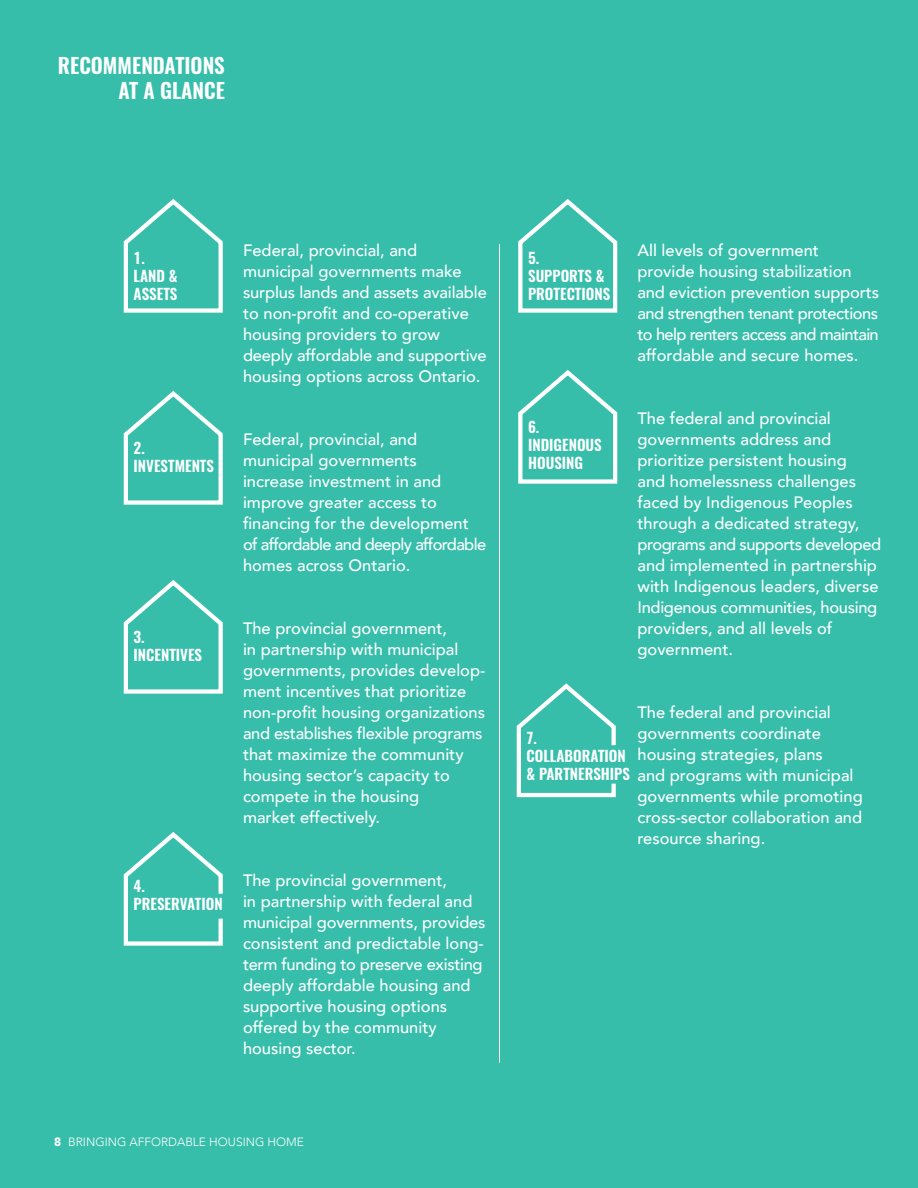
<style>
.page{position:relative;width:918px;height:1188px;background:#36beab}
.page>*{position:absolute;margin:0;border:0;box-sizing:border-box;transform-origin:0 0}
.t1{font:600 21px/25.5px "Oswald";color:#fff;text-align:right}
.t2{font:500 16.5px/21px "Avenir";color:#fff}
.t3{font:600 15px/18px "Oswald";color:#fff}
.t4{font:300 12px "Avenir";color:#fff}
.s1{font-weight:900}
</style>
<div class="page">
<svg style="left:123px;top:199px;width:100px;height:114px"></svg>
<svg style="left:518px;top:199px;width:100px;height:114px"></svg>
<svg style="left:123px;top:391px;width:100px;height:114px"></svg>
<svg style="left:518px;top:370px;width:100px;height:114px"></svg>
<svg style="left:123px;top:580px;width:100px;height:114px"></svg>
<hr style="left:499px;top:244px;width:1px;height:819px;background:#fff">
<svg style="left:123px;top:832px;width:100px;height:114px"></svg>
<svg style="left:516px;top:683px;width:100px;height:115px"></svg>
<p class="t1" style="left:58px;top:53px;width:168px">RECOMMENDATIONS<br>AT A GLANCE</p>
<p class="t2" style="left:243px;top:239px;width:245px">Federal, provincial, and municipal governments make surplus lands and assets available to non-profit and co-operative housing providers to grow deeply affordable and supportive housing options across Ontario.</p>
<p class="t3" style="left:134px;top:249px;width:45px">1.<br>LAND &amp;<br>ASSETS</p>
<p class="t3" style="left:528px;top:249px;width:84px">5.<br>SUPPORTS &amp;<br>PROTECTIONS</p>
<p class="t2" style="left:637px;top:239px;width:243px">All levels of government provide housing stabilization and eviction prevention supports and strengthen tenant protections to help renters access and maintain affordable and secure homes.</p>
<p class="t3" style="left:134px;top:439px;width:82px">2.<br>INVESTMENTS</p>
<p class="t3" style="left:134px;top:628px;width:70px">3.<br>INCENTIVES</p>
<p class="t3" style="left:134px;top:877px;width:91px">4.<br>PRESERVATION</p>
<p class="t2" style="left:243px;top:428px;width:245px">Federal, provincial, and municipal governments<br>increase investment in and improve greater access to financing for the development of affordable and deeply affordable homes across Ontario.</p>
<p class="t2" style="left:243px;top:617px;width:244px">The provincial government,<br>in partnership with municipal governments, provides develop&shy;ment incentives that prioritize non-profit housing organizations and establishes flexible programs that maximize the community housing sector’s capacity to compete in the housing<br>market effectively.</p>
<p class="t2" style="left:243px;top:869px;width:244px">The provincial government,<br>in partnership with federal and municipal governments, provides consistent and predictable long&shy;term funding to preserve existing deeply affordable housing and supportive housing options offered by the community housing sector.</p>
<p class="t4" style="left:54px;top:1135px;width:252px"><span class="s1">8</span> BRINGING AFFORDABLE HOUSING HOME</p>
<p class="t3" style="left:528px;top:418px;width:75px">6.<br>INDIGENOUS<br>HOUSING</p>
<p class="t2" style="left:637px;top:407px;width:245px">The federal and provincial governments address and prioritize persistent housing<br>and homelessness challenges faced by Indigenous Peoples through a dedicated strategy, programs and supports developed and implemented in partnership with Indigenous leaders, diverse<br>Indigenous communities, housing providers, and all levels of government.</p>
<p class="t3" style="left:527px;top:729px;width:105px">7.<br>COLLABORATION &amp; PARTNERSHIPS</p>
<p class="t2" style="left:637px;top:701px;width:227px">The federal and provincial governments coordinate housing strategies, plans<br>and programs with municipal governments while promoting cross-sector collaboration and resource sharing.</p>
</div>
